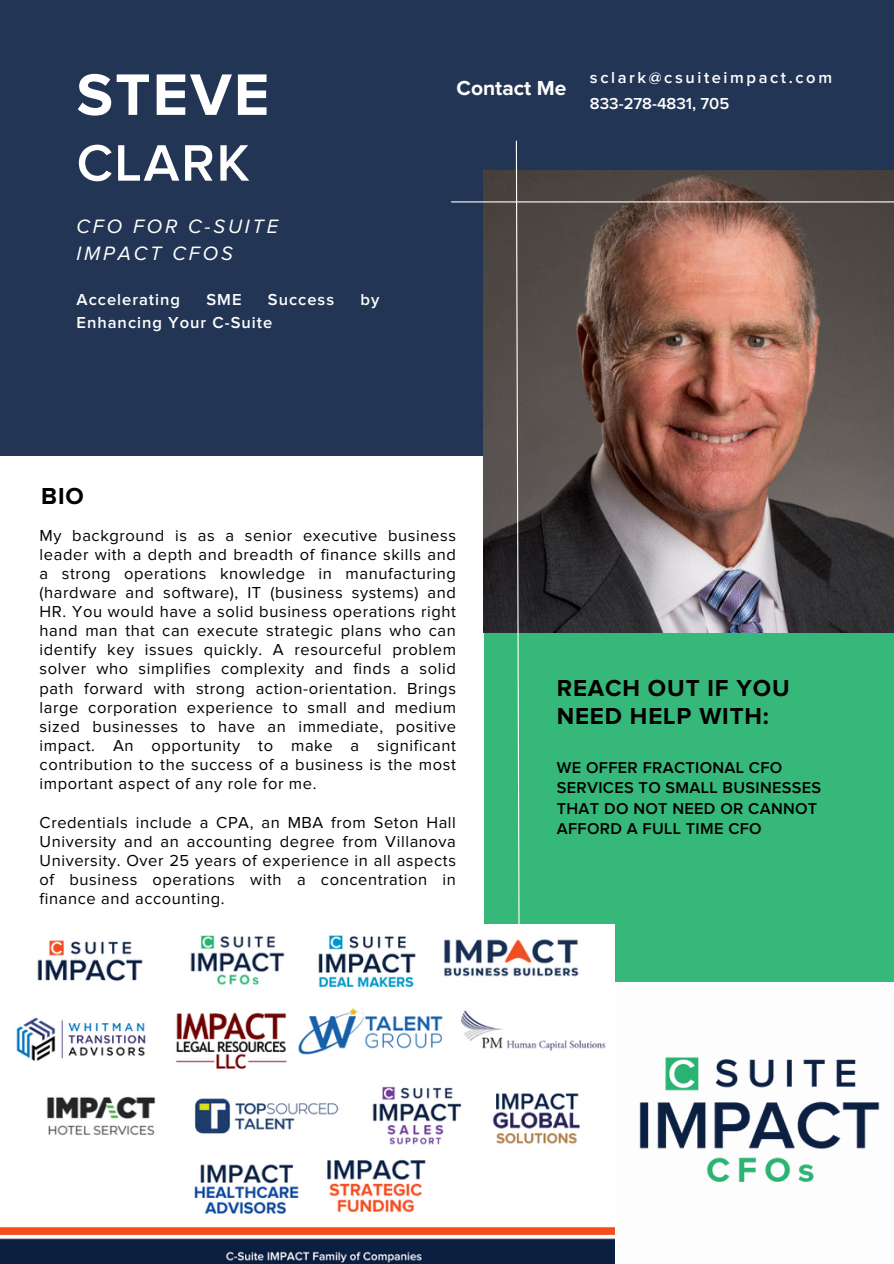
<style>
.page{position:relative;width:894px;height:1264px;background:#fff}
.page>*{position:absolute;margin:0;border:0;box-sizing:border-box;transform-origin:0 0}
.t1{font:700 60.6px "Proxima Nova";letter-spacing:.035em;color:#fff}
.t2{font:600 53.1px "Proxima Nova";letter-spacing:.035em;color:#fff}
.t3{font:700 24px/28.2px "Proxima Nova";letter-spacing:.035em;color:#000}
.t4{font:700 21px "Proxima Nova";color:#fff}
.t5{font:italic 20.1px/27px "Proxima Nova";letter-spacing:.14em;color:#fff}
.t6{font:16.5px/19.2px "Proxima Nova";letter-spacing:.035em;color:#000;text-align:justify}
.t7{font:600 16.5px "Proxima Nova";letter-spacing:.06em;color:#fff}
.t8{font:600 16.5px "Proxima Nova";letter-spacing:.155em;color:#fff}
.t9{font:600 16.5px "Proxima Nova";color:#fff}
.t10{font:600 16.35px/20.2px "Proxima Nova";letter-spacing:.02em;color:#000}
</style>
<div class="page">
<div style="left:0;top:0;width:893px;height:456px;background:#233554"></div>
<div style="left:483px;top:631px;width:410px;height:350px;background:#37b87b"></div>
<img style="left:483px;top:171px;width:410px;height:461px">
<hr style="left:451px;top:201px;width:442px;height:1px;background:#fff">
<svg style="left:515px;top:140px;width:5px;height:785px"></svg>
<img style="left:639px;top:1057px;width:241px;height:125px">
<img style="left:0;top:925px;width:614px;height:338px">
<p class="t1" style="left:77px;top:67px;width:194px">STEVE</p>
<p class="t2" style="left:77px;top:139px;width:174px">CLARK</p>
<p class="t5" style="left:77px;top:213px;width:203px">CFO FOR C-SUITE<br>IMPACT CFOS</p>
<p class="t7" style="left:77px;top:292px;width:105px">Accelerating</p>
<p class="t7" style="left:206px;top:292px;width:37px">SME</p>
<p class="t7" style="left:268px;top:292px;width:68px">Success</p>
<p class="t7" style="left:360px;top:292px;width:20px">by</p>
<p class="t7" style="left:77px;top:314px;width:197px">Enhancing Your C-Suite</p>
<p class="t3" style="left:41px;top:483px;width:44px">BIO</p>
<p class="t4" style="left:456px;top:78px;width:111px">Contact Me</p>
<p class="t8" style="left:589px;top:70px;width:243px">sclark@csuiteimpact.com</p>
<p class="t9" style="left:589px;top:96px;width:141px">833-278-4831, 705</p>
<p class="t6" style="left:40px;top:526px;width:418px">My background is as a senior executive business leader with a depth and breadth of finance skills and a strong operations knowledge in manufacturing (hardware and software), IT (business systems) and HR. You would have a solid business operations right hand man that can execute strategic plans who can identify key issues quickly. A resourceful problem solver who simplifies complexity and finds a solid path forward with strong action-orientation. Brings large corporation experience to small and medium sized businesses to have an immediate, positive impact. An opportunity to make a significant contribution to the success of a business is the most important aspect of any role for me.</p>
<p class="t6" style="left:40px;top:812px;width:418px">Credentials include a CPA, an MBA from Seton Hall University and an accounting degree from Villanova University. Over 25 years of experience in all aspects of business operations with a concentration in finance and accounting.</p>
<p class="t3" style="left:556px;top:675px;width:234px">REACH OUT IF YOU<br>NEED HELP WITH:</p>
<p class="t10" style="left:556px;top:758px;width:266px">WE OFFER FRACTIONAL CFO<br>SERVICES TO SMALL BUSINESSES<br>THAT DO NOT NEED OR CANNOT<br>AFFORD A FULL TIME CFO</p>
</div>
